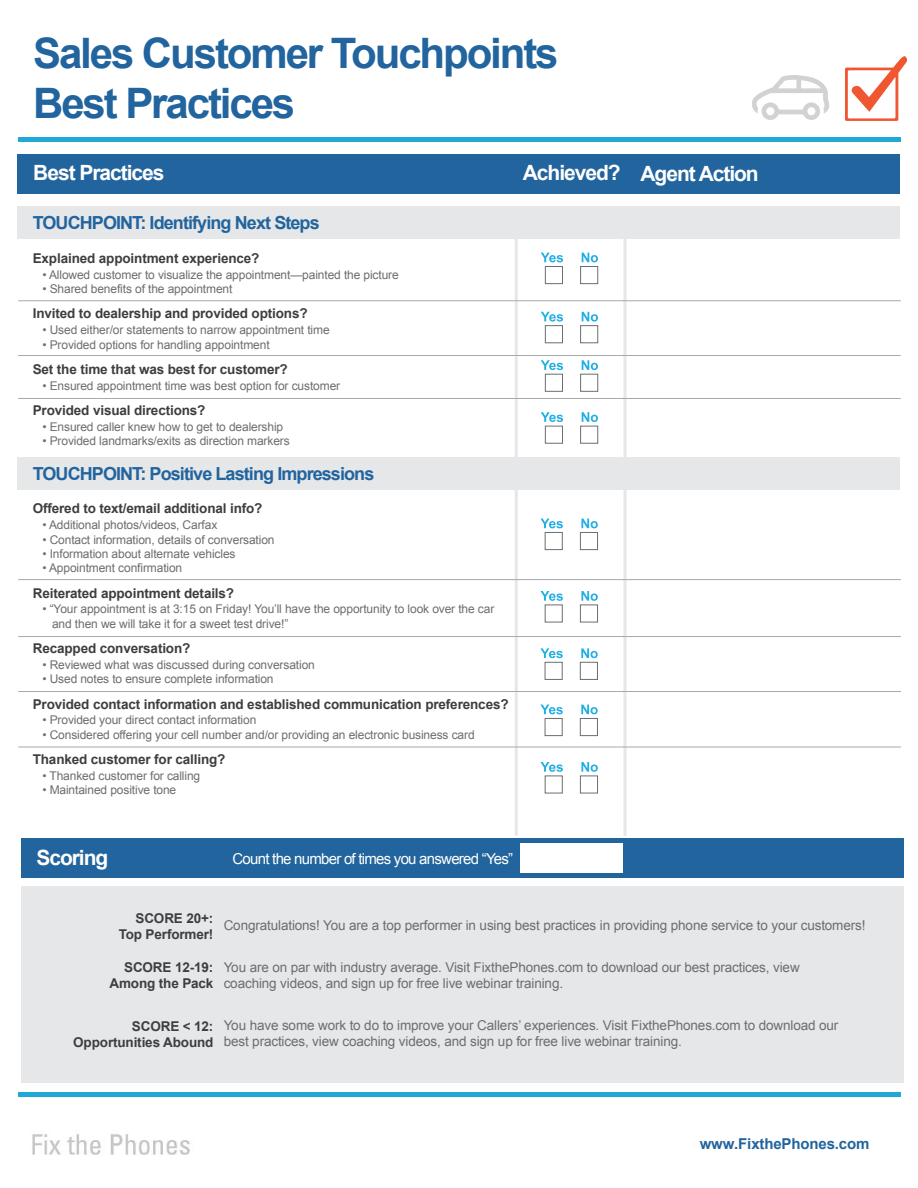
<style>
.page{position:relative;width:918px;height:1188px;background:#fff}
.page>*{position:absolute;margin:0;border:0;box-sizing:border-box;transform-origin:0 0}
.t1{font:700 42px/50.4px "Arial";letter-spacing:-.05em;color:#22649d}
.t2{font:700 21px "Arial";letter-spacing:-.05em;color:#fff}
.t3{font:700 18px "Arial";letter-spacing:-.05em;color:#22649d}
.t4{font:15px "Arial";letter-spacing:-.05em;color:#fff}
.t5{font:700 15px "Arial";letter-spacing:-.01em;color:#22649d}
.t6{font:13.5px/16.2px "Arial";letter-spacing:-.01em;color:#6c6d70}
.t7{font:700 13.5px/16.2px "Arial";letter-spacing:-.01em;color:#3e3e3f;text-align:right}
.t8{font:12px/14.4px "Arial";letter-spacing:-.01em;color:#6c6d70}
.s1{font-style:inherit}
</style>
<div class="page">
<div style="left:21px;top:886px;width:882px;height:197px;background:#e6e7e9"></div>
<div style="left:18px;top:457px;width:882px;height:33px;background:#e6e7e9"></div>
<div style="left:18px;top:137px;width:883px;height:5px;background:#1fa9d9"></div>
<div style="left:18px;top:1092px;width:883px;height:5px;background:#1fa9d9"></div>
<svg style="left:845px;top:56px;width:62px;height:65px"></svg>
<div style="left:18px;top:207px;width:882px;height:32px;background:#e6e7e9"></div>
<div style="left:18px;top:154px;width:882px;height:40px;background:#22649d"></div>
<hr style="left:624px;top:236px;width:3px;height:600px;background:#e6e7e9">
<hr style="left:515px;top:236px;width:3px;height:599px;background:#e6e7e9">
<svg style="left:541px;top:253px;width:22px;height:9px"></svg>
<svg style="left:582px;top:253px;width:16px;height:9px"></svg>
<div style="left:545px;top:266px;width:18px;height:18px;border:1px solid #6c6d70"></div>
<div style="left:580px;top:266px;width:18px;height:18px;border:1px solid #6c6d70"></div>
<svg style="left:541px;top:312px;width:22px;height:10px"></svg>
<svg style="left:582px;top:312px;width:16px;height:10px"></svg>
<div style="left:545px;top:325px;width:18px;height:18px;border:1px solid #6c6d70"></div>
<div style="left:580px;top:325px;width:18px;height:18px;border:1px solid #6c6d70"></div>
<svg style="left:541px;top:360px;width:22px;height:10px"></svg>
<svg style="left:582px;top:360px;width:16px;height:10px"></svg>
<div style="left:545px;top:374px;width:18px;height:18px;border:1px solid #6c6d70"></div>
<div style="left:580px;top:374px;width:18px;height:18px;border:1px solid #6c6d70"></div>
<svg style="left:541px;top:412px;width:22px;height:10px"></svg>
<svg style="left:582px;top:412px;width:16px;height:10px"></svg>
<div style="left:545px;top:426px;width:18px;height:18px;border:1px solid #6c6d70"></div>
<div style="left:580px;top:426px;width:18px;height:18px;border:1px solid #6c6d70"></div>
<svg style="left:541px;top:519px;width:22px;height:9px"></svg>
<svg style="left:581px;top:519px;width:17px;height:9px"></svg>
<div style="left:545px;top:532px;width:18px;height:18px;border:1px solid #6c6d70"></div>
<div style="left:580px;top:532px;width:18px;height:18px;border:1px solid #6c6d70"></div>
<svg style="left:540px;top:648px;width:23px;height:10px"></svg>
<svg style="left:581px;top:648px;width:17px;height:10px"></svg>
<div style="left:545px;top:662px;width:18px;height:18px;border:1px solid #6c6d70"></div>
<div style="left:580px;top:662px;width:18px;height:18px;border:1px solid #6c6d70"></div>
<svg style="left:540px;top:705px;width:23px;height:9px"></svg>
<svg style="left:581px;top:705px;width:17px;height:9px"></svg>
<div style="left:545px;top:718px;width:18px;height:18px;border:1px solid #6c6d70"></div>
<div style="left:580px;top:718px;width:18px;height:18px;border:1px solid #6c6d70"></div>
<svg style="left:540px;top:762px;width:23px;height:10px"></svg>
<svg style="left:581px;top:762px;width:17px;height:10px"></svg>
<div style="left:545px;top:775px;width:18px;height:19px;border:1px solid #6c6d70"></div>
<div style="left:580px;top:775px;width:18px;height:19px;border:1px solid #6c6d70"></div>
<svg style="left:540px;top:591px;width:23px;height:10px"></svg>
<svg style="left:581px;top:591px;width:17px;height:10px"></svg>
<div style="left:545px;top:604px;width:18px;height:19px;border:1px solid #6c6d70"></div>
<div style="left:580px;top:604px;width:18px;height:19px;border:1px solid #6c6d70"></div>
<hr style="left:18px;top:300px;width:883px;height:1px;background:#a8a9ad">
<hr style="left:18px;top:355px;width:883px;height:1px;background:#a8a9ad">
<hr style="left:18px;top:398px;width:883px;height:1px;background:#a8a9ad">
<hr style="left:18px;top:579px;width:883px;height:1px;background:#a8a9ad">
<hr style="left:18px;top:691px;width:883px;height:1px;background:#a8a9ad">
<hr style="left:18px;top:747px;width:883px;height:1px;background:#a8a9ad">
<div style="left:21px;top:838px;width:882px;height:40px;background:#22649d"></div>
<div style="left:520px;top:844px;width:103px;height:29px;background:#fff"></div>
<hr style="left:18px;top:636px;width:883px;height:1px;background:#a8a9ad">
<svg style="left:752px;top:75px;width:78px;height:45px"></svg>
<img style="left:32px;top:1134px;width:158px;height:21px">
<h1 class="t1" style="left:33px;top:30px;width:527px">Sales Customer Touchpoints<br>Best Practices</h1>
<h2 class="t2" style="left:33px;top:159px;width:133px">Best Practices</h2>
<h2 class="t2" style="left:523px;top:159px;width:237px">Achieved? Agent Action</h2>
<h3 class="t3" style="left:33px;top:211px;width:289px">TOUCHPOINT: Identifying Next Steps</h3>
<p class="t7" style="left:33px;top:250px;width:228px">Explained appointment experience?</p>
<p class="t8" style="left:42px;top:267px;width:358px">• Allowed customer to visualize the appoin<span class="s1">t</span>ment—painted the picture</p>
<p class="t8" style="left:42px;top:282px;width:192px">• Shared benefits of the appointment</p>
<p class="t7" style="left:33px;top:306px;width:276px">Invited to dealership and provided options?</p>
<p class="t8" style="left:42px;top:323px;width:289px">• Used either/or statements to narrow appointment time</p>
<p class="t8" style="left:42px;top:337px;width:229px">• Provided options for handling appointment</p>
<p class="t7" style="left:33px;top:361px;width:257px">Set the time that was best for customer?</p>
<p class="t8" style="left:42px;top:378px;width:299px">• Ensured appointment time was best option for customer</p>
<p class="t7" style="left:33px;top:402px;width:174px">Provided visual directions?</p>
<p class="t8" style="left:42px;top:419px;width:242px">• Ensured caller knew how to get to dealership</p>
<p class="t8" style="left:42px;top:434px;width:249px">• Provided landmarks/exits as direction markers</p>
<h3 class="t3" style="left:33px;top:462px;width:343px">TOUCHPOINT: Positive Lasting Impressions</h3>
<p class="t7" style="left:33px;top:501px;width:231px">Offered to text/email additional info?</p>
<p class="t8" style="left:42px;top:518px;width:176px">• Additional photos/videos, Carfax</p>
<p class="t8" style="left:42px;top:532px;width:234px">• Contact information, details of conversation</p>
<p class="t8" style="left:42px;top:547px;width:195px">• Information about alternate vehicles</p>
<p class="t8" style="left:42px;top:561px;width:141px">• Appointment confirmation</p>
<p class="t7" style="left:33px;top:585px;width:203px">Reiterated appointment details?</p>
<p class="t8" style="left:52px;top:602px;width:444px;text-indent:-10px">• “Your appointment is at 3:15 on Friday! You’ll have the opportunity to look over the car and then we will take it for a sweet test drive!”</p>
<p class="t7" style="left:33px;top:641px;width:159px">Recapped conversation?</p>
<p class="t8" style="left:42px;top:658px;width:274px">• Reviewed what was discussed during conversation</p>
<p class="t8" style="left:42px;top:672px;width:233px">• Used notes to ensure complete information</p>
<p class="t7" style="left:33px;top:696px;width:477px">Provided contact information and established communication preferences?</p>
<p class="t8" style="left:42px;top:713px;width:216px">• Provided your direct contact information</p>
<p class="t8" style="left:42px;top:728px;width:434px">• Considered offering your cell number and/or providing an electronic business card</p>
<p class="t7" style="left:33px;top:752px;width:194px">Thanked customer for calling?</p>
<p class="t8" style="left:42px;top:769px;width:159px">• Thanked customer for calling</p>
<p class="t8" style="left:42px;top:783px;width:135px">• Maintained positive tone</p>
<h2 class="t2" style="left:36px;top:843px;width:73px">Scoring</h2>
<p class="t4" style="left:233px;top:849px;width:282px">Count the number of times you answered “Yes”</p>
<p class="t7" style="left:119px;top:910px;width:96px">SCORE 20+:<br>Top Performer!</p>
<p class="t7" style="left:109px;top:960px;width:106px">SCORE 12-19:<br>Among the Pack</p>
<p class="t7" style="left:73px;top:1018px;width:142px">SCORE &lt; 12:<br>Opportunities Abound</p>
<p class="t6" style="left:224px;top:917px;width:643px">Congratulations! You are a top performer in using best practices in providing phone service to your customers!</p>
<p class="t6" style="left:224px;top:959px;width:578px">You are on par with industry average<span class="s1">.</span> Visit <span class="s1">FixthePhones.com</span> to download our best practices, view coaching videos, and sign up for free live webinar training.</p>
<p class="t6" style="left:224px;top:1017px;width:616px">You have some work to do to improve your Callers’ experiences. Visit <span class="s1">FixthePhones.com</span> to download our best practices, view coaching videos, and sign up for free live webinar training.</p>
<p class="t5" style="left:700px;top:1134px;width:171px">www.FixthePhones.com</p>
</div>
